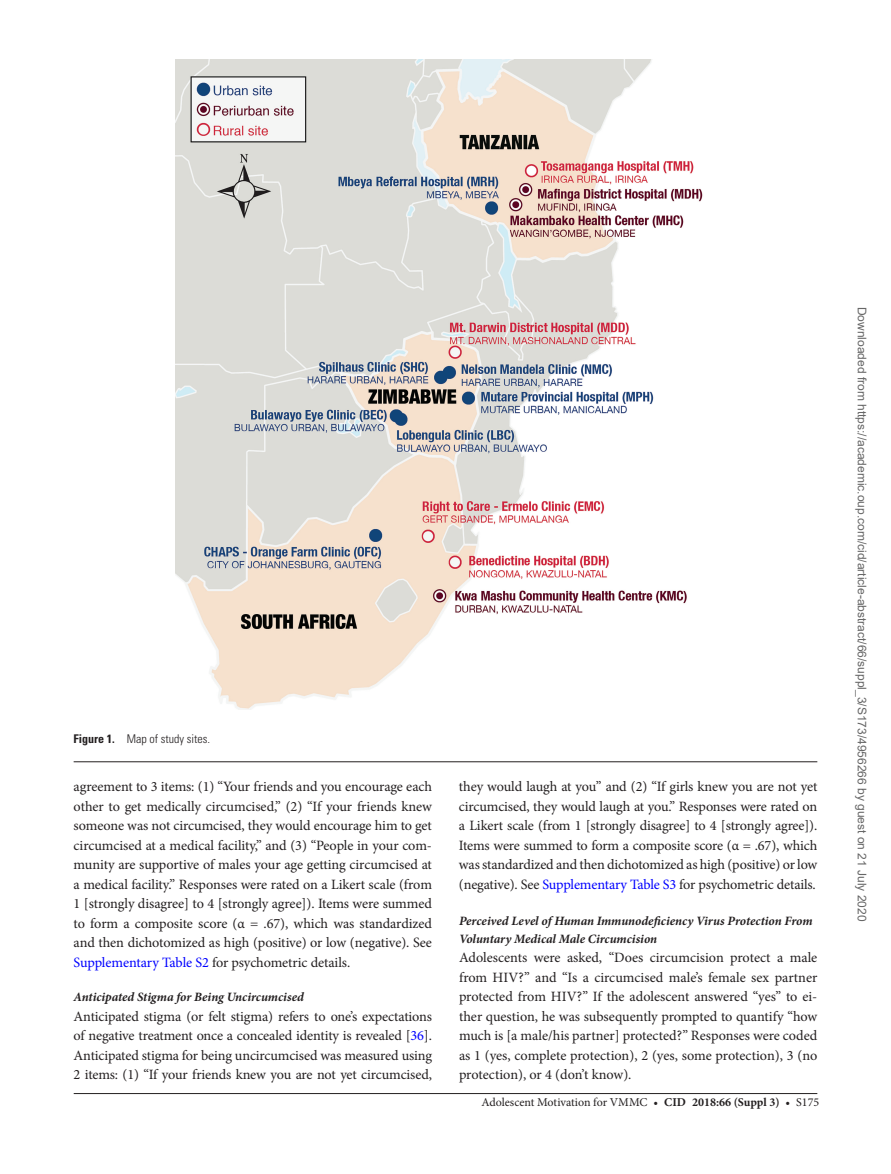
<style>
.page{position:relative;width:891px;height:1174px;background:#fff}
.page>*{position:absolute;margin:0;border:0;box-sizing:border-box;transform-origin:0 0}
.t1{font:14.25px/19.5px "Minion Pro";letter-spacing:-.01em;color:#231f20;text-align:justify}
.t2{font:italic 700 12.75px/18px "Minion Pro";letter-spacing:-.005em;color:#231f20}
.t3{font:12px "Arial";color:#666}
.t4{font:12px "Minion Pro";color:#231f20}
.t5{font:300 condensed 12px "Univers LT Std";color:#231f20}
.s1{font-weight:700}
.s2{color:#00f}
</style>
<div class="page">
<hr style="left:74px;top:1093px;width:743px;height:1px;background:#231f20">
<hr style="left:74px;top:761px;width:743px;height:1px;background:#231f20">
<img style="left:175px;top:59px;width:528px;height:651px">
<p class="t5" style="left:74px;top:732px;width:138px"><span class="s1">Figure 1.</span> Map of study sites.</p>
<p class="t1" style="left:74px;top:777px;width:360px">agreement to 3 items: (1) “Your friends and you encourage each other to get medically circumcised,” (2) “If your friends knew someone was not circumcised, they would encourage him to get circumcised at a medical facility,” and (3) “People in your com&shy;munity are supportive of males your age getting circumcised at a medical facility.” Responses were rated on a Likert scale (from 1 [strongly disagree] to 4 [strongly agree]). Items were summed to form a composite score (α = .67), which was standardized and then dichotomized as high (positive) or low (negative). See <span class="s2">Supplementary Table S2</span> for psychometric details.</p>
<p class="t2" style="left:74px;top:988px;width:232px">Anticipated Stigma for Being Uncircumcised</p>
<p class="t1" style="left:74px;top:1007px;width:360px">Anticipated stigma (or felt stigma) refers to one’s expectations of negative treatment once a concealed identity is revealed [<span class="s2">36</span>].<br>Anticipated stigma for being uncircumcised was measured using 2 items: (1) “If your friends knew you are not yet circumcised,</p>
<p class="t1" style="left:459px;top:777px;width:360px">they would laugh at you” and (2) “If girls knew you are not yet circumcised, they would laugh at you.” Responses were rated on a Likert scale (from 1 [strongly disagree] to 4 [strongly agree]).<br>Items were summed to form a composite score (α = .67), which was standardized and then dichotomized as high (positive) or low (negative). See <span class="s2">Supplementary Table S3</span> for psychometric details.</p>
<p class="t2" style="left:459px;top:911px;width:355px">Perceived Level of Human Immunodeficiency Virus Protection From<br>Voluntary Medical Male Circumcision</p>
<p class="t1" style="left:459px;top:948px;width:360px">Adolescents were asked, “Does circumcision protect a male from HIV?” and “Is a circumcised male’s female sex partner protected from HIV?” If the adolescent answered “yes” to ei&shy;ther question, he was subsequently prompted to quantify “how much is [a male/his partner] protected?” Responses were coded as 1 (yes, complete protection), 2 (yes, some protection), 3 (no protection), or 4 (don’t know).</p>
<p class="t4" style="left:481px;top:1094px;width:339px">Adolescent Motivation for VMMC • <span class="s1">CID 2018:66 (Suppl 3)</span> • S175</p>
<p class="t3" style="left:866px;top:307px;width:616px;rotate:90deg">Downloaded from https://academic.oup.com/cid/article-abstract/66/suppl_3/S173/4956266 by guest on 21 July 2020</p>
</div>
